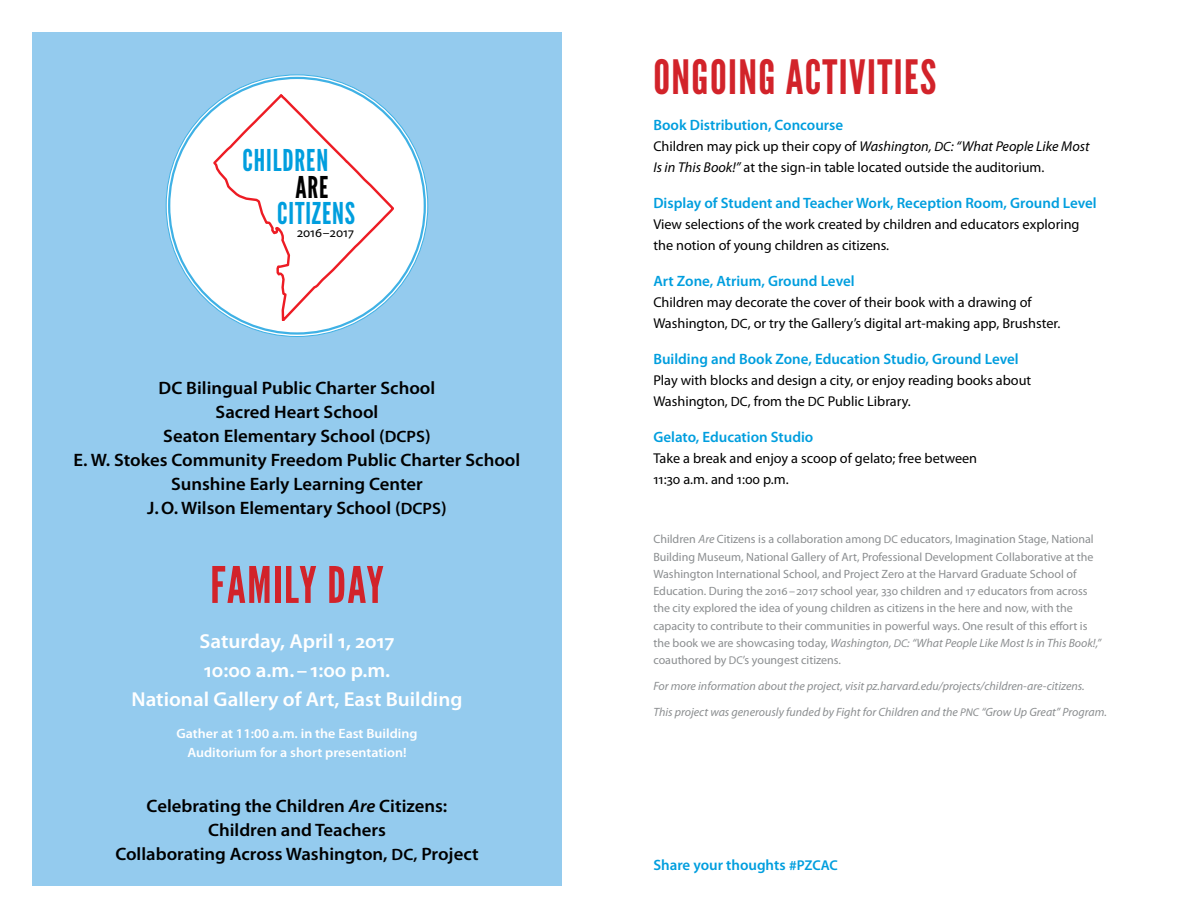
<style>
.page{position:relative;width:1188px;height:918px;background:#fff}
.page>*{position:absolute;margin:0;border:0;box-sizing:border-box;transform-origin:0 0}
.t1{font:50.25px "League Gothic";letter-spacing:.03em;color:#d2232a}
.t2{font:47.25px "League Gothic";letter-spacing:.03em;color:#d2232a}
.t3{font:30px "League Gothic";letter-spacing:.03em;color:#009ede}
.t4{font:30px "League Gothic";color:#000}
.t5{font:600 20.25px/28.8px "Myriad Pro";color:#fff;text-align:center;scale:1.04 1}
.t6{font:600 18px/24px "Myriad Pro";color:#000;text-align:center;scale:1.04 1}
.t7{font:600 15px "Myriad Pro";color:#009ede}
.t8{font:14.25px/21px "Myriad Pro";color:#000}
.t9{font:600 13.5px/19.5px "Myriad Pro";color:#fff;text-align:center;scale:1.04 1}
.t10{font:13.5px "Myriad Pro";color:#000}
.t11{font:12px/17.2px "Myriad Pro";color:#8b8e90}
.t12{font:italic 12px/26px "Myriad Pro";color:#8b8e90}
.s1{font-size:16.5px}
.s2{font-style:italic}
.s3{font-style:italic;font-size:13.5px}
.s4{font-size:13.5px}
.s5{font-size:11.25px}
.s6{font-style:italic;font-size:11.25px}
.s7{font-size:14.25px}
</style>
<div class="page">
<div style="left:32px;top:32px;width:530px;height:854px;background:#94cbee"></div>
<svg style="left:166px;top:75px;width:262px;height:262px;background:#e4f3fb"></svg>
<svg style="left:214px;top:95px;width:179px;height:226px;background:#faf7f8"></svg>
<h3 class="t3" style="left:243px;top:143px;width:87px">CHILDREN</h3>
<h3 class="t4" style="left:295px;top:169px;width:35px">ARE</h3>
<h3 class="t3" style="left:277px;top:196px;width:79px">CITIZENS</h3>
<p class="t10" style="left:297px;top:225px;width:58px">2016–2017</p>
<h3 class="t6" style="left:74px;top:376px;width:431px">DC Bilingual Public Charter School<br>Sacred Heart School<br>Seaton Elementary School (<span class="s1">DCPS</span>)<br>E. W. Stokes Community Freedom Public Charter School Sunshine Early Learning Center<br>J.O. Wilson Elementary School (<span class="s1">DCPS</span>)</h3>
<h1 class="t1" style="left:210px;top:555px;width:175px">FAMILY DAY</h1>
<h3 class="t5" style="left:132px;top:627px;width:320px">Saturday, April 1, 2017<br>10:00 a.m.– 1:00 p.m.<br>National Gallery of Art, East Building</h3>
<p class="t9" style="left:176px;top:724px;width:233px">Gather at 11:00 a.m. in the East Building<br>Auditorium for a short presentation!</p>
<h3 class="t6" style="left:115px;top:794px;width:351px">Celebrating the Children <span class="s2">Are</span> Citizens:<br>Children and Teachers<br>Collaborating Across Washington, <span class="s1">DC,</span> Project</h3>
<h2 class="t2" style="left:653px;top:49px;width:284px">ONGOING ACTIVITIES</h2>
<p class="t7" style="left:653px;top:117px;width:191px">Book Distribution, Concourse</p>
<p class="t8" style="left:653px;top:136px;width:438px">Children may pick up their copy of <span class="s2">Washington,</span> <span class="s3">DC</span><span class="s2">: “What People Like Most<br>Is in This Book!”</span> at the sign-in table located outside the auditorium.</p>
<p class="t7" style="left:653px;top:195px;width:445px">Display of Student and Teacher Work, Reception Room, Ground Level</p>
<p class="t8" style="left:653px;top:214px;width:428px">View selections of the work created by children and educators exploring the notion of young children as citizens.</p>
<p class="t7" style="left:653px;top:273px;width:203px">Art Zone, Atrium, Ground Level</p>
<p class="t8" style="left:653px;top:292px;width:409px">Children may decorate the cover of their book with a drawing of<br>Washington, <span class="s4">DC</span>, or try the Gallery’s digital art-making app, Brushster.</p>
<p class="t7" style="left:653px;top:351px;width:367px">Building and Book Zone, Education Studio, Ground Level</p>
<p class="t8" style="left:653px;top:370px;width:379px">Play with blocks and design a city, or enjoy reading books about<br>Washington, <span class="s4">DC</span>, from the <span class="s4">DC</span> Public Library.</p>
<p class="t7" style="left:653px;top:429px;width:162px">Gelato, Education Studio</p>
<p class="t8" style="left:653px;top:448px;width:325px">Take a break and enjoy a scoop of gelato; free between<br>11:30 a.m. and 1:00 p.m.</p>
<p class="t11" style="left:653px;top:531px;width:449px">Children <span class="s2">Are</span> Citizens is a collaboration among <span class="s5">DC</span> educators, Imagination Stage, National Building Museum, National Gallery of Art, Professional Development Collaborative at the Washington International School, and Project Zero at the Harvard Graduate School of Education. During the 2016–2017 school year, 330 children and 17 educators from across the city explored the idea of young children as citizens in the here and now, with the capacity to contribute to their communities in powerful ways. One result of this effort is the book we are showcasing today, <span class="s2">Washington,</span> <span class="s6">DC</span><span class="s2">: “What People Like Most Is in This Book!,” </span>coauthored by <span class="s5">DC</span>’s youngest citizens.</p>
<p class="t12" style="left:653px;top:673px;width:455px">For more information about the project, visit pz.harvard.edu/projects/children-are-citizens.<br>This project was generously funded by Fight for Children and the <span class="s5">PNC</span> “Grow Up Great” Program.</p>
<p class="t7" style="left:653px;top:857px;width:186px">Share your thoughts #<span class="s7">PZCAC</span></p>
</div>
